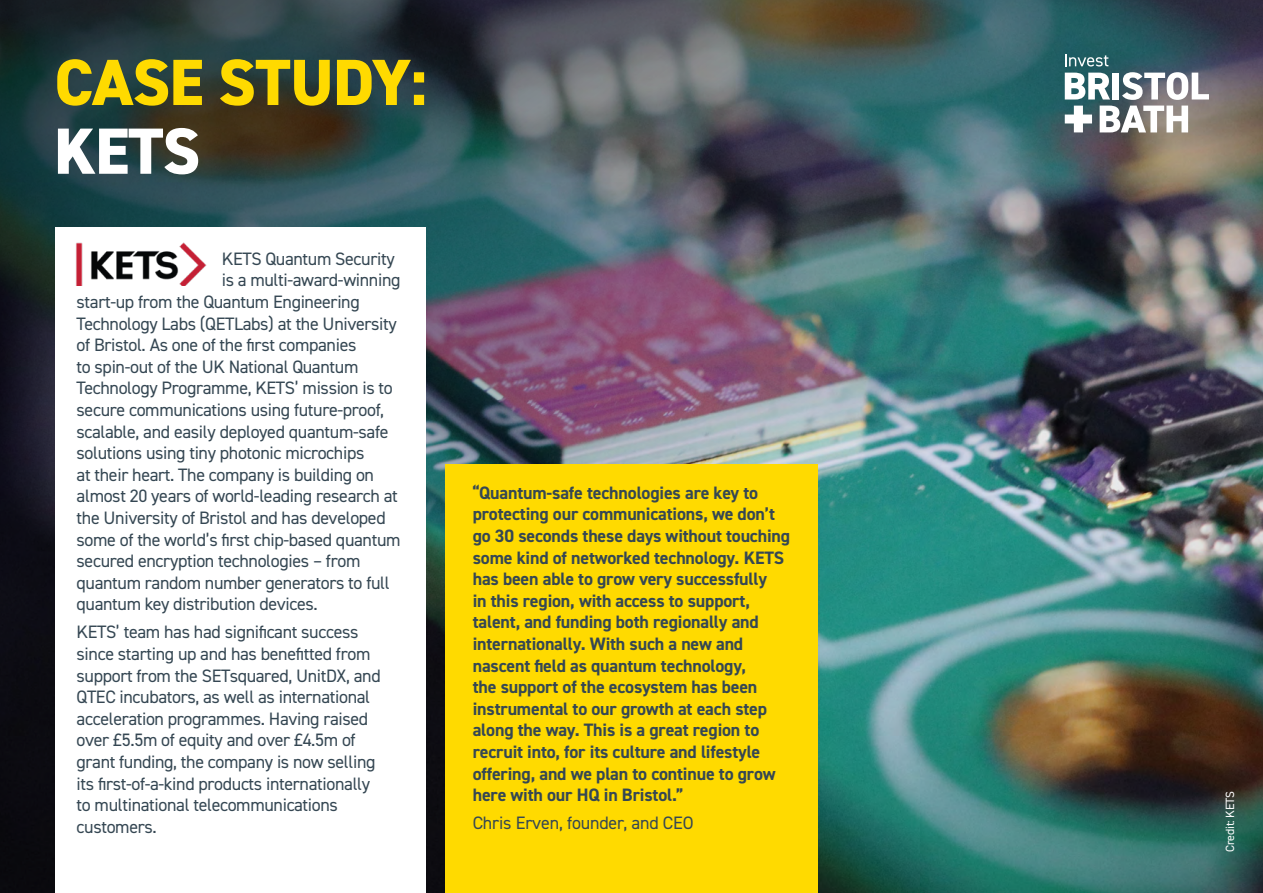
<style>
.page{position:relative;width:1263px;height:893px;background:#fff}
.page>*{position:absolute;margin:0;border:0;box-sizing:border-box;transform-origin:0 0}
.Headings{font:800 65.55px "DIN2014";letter-spacing:-.01em;color:#ffda00}
.Headings-2{font:800 65.55px "DIN2014";color:#fff}
.Body_copy{font:18px/21.6px "DIN2014";letter-spacing:-.02em;color:#354753}
.Body_copy-2{font:700 18px/21.6px "DIN2014";letter-spacing:-.01em;color:#354753}
.credit{font:12px "DIN2014";letter-spacing:-.02em;color:#fff}
</style>
<div class="page">
<img style="left:0;top:0;width:1263px;height:893px">
<div style="left:55px;top:227px;width:371px;height:666px;background:#fff"></div>
<div style="left:445px;top:465px;width:373px;height:428px;background:#ffda00"></div>
<svg style="left:1122px;top:72px;width:87px;height:28px"></svg>
<div style="left:1113px;top:73px;width:6px;height:27px;background:#fff"></div>
<svg style="left:1065px;top:73px;width:45px;height:27px"></svg>
<svg style="left:1065px;top:106px;width:27px;height:26px"></svg>
<svg style="left:1100px;top:106px;width:88px;height:26px"></svg>
<svg style="left:1065px;top:54px;width:43px;height:12px"></svg>
<img style="left:76px;top:242px;width:131px;height:44px">
<p class="Headings" style="left:54px;top:39px;width:374px">CASE STUDY:</p>
<p class="Headings-2" style="left:54px;top:108px;width:148px">KETS</p>
<p class="Body_copy" style="left:222px;top:247px;width:174px">KETS Quantum Security</p>
<p class="Body_copy" style="left:222px;top:269px;width:180px">is a multi-award-winning</p>
<p class="Body_copy" style="left:77px;top:291px;width:285px">start-up from the Quantum Engineering</p>
<p class="Body_copy" style="left:77px;top:312px;width:322px">Technology Labs (QETLabs) at the University</p>
<p class="Body_copy" style="left:77px;top:334px;width:281px">of Bristol. As one of the first companies</p>
<p class="Body_copy" style="left:77px;top:355px;width:283px">to spin-out of the UK National Quantum</p>
<p class="Body_copy" style="left:77px;top:377px;width:318px">Technology Programme, KETS’ mission is to</p>
<p class="Body_copy" style="left:77px;top:399px;width:309px">secure communications using future-proof,</p>
<p class="Body_copy" style="left:77px;top:420px;width:313px">scalable, and easily deployed quantum-safe</p>
<p class="Body_copy" style="left:77px;top:442px;width:289px">solutions using tiny photonic microchips</p>
<p class="Body_copy" style="left:77px;top:463px;width:299px">at their heart. The company is building on</p>
<p class="Body_copy" style="left:77px;top:485px;width:323px">almost 20 years of world-leading research at</p>
<p class="Body_copy" style="left:77px;top:507px;width:311px">the University of Bristol and has developed</p>
<p class="Body_copy" style="left:77px;top:528px;width:325px">some of the world’s first chip-based quantum</p>
<p class="Body_copy" style="left:77px;top:550px;width:285px">secured encryption technologies – from</p>
<p class="Body_copy" style="left:77px;top:571px;width:315px">quantum random number generators to full</p>
<p class="Body_copy" style="left:77px;top:593px;width:243px">quantum key distribution devices.</p>
<p class="Body_copy" style="left:77px;top:621px;width:306px">KETS’ team has had significant success since starting up and has benefitted from support from the SETsquared, UnitDX, and QTEC incubators, as well as international acceleration programmes. Having raised over £5.5m of equity and over £4.5m of grant funding, the company is now selling its first-of-a-kind products internationally to multinational telecommunications customers.</p>
<p class="Body_copy-2" style="left:473px;top:482px;width:319px">“Quantum-safe technologies are key to protecting our communications, we don’t go 30 seconds these days without touching some kind of networked technology. KETS has been able to grow very successfully<br>in this region, with access to support, talent, and funding both regionally and internationally. With such a new and nascent field as quantum technology,<br>the support of the ecosystem has been instrumental to our growth at each step along the way. This is a great region to recruit into, for its culture and lifestyle offering, and we plan to continue to grow here with our HQ in Bristol.”</p>
<p class="Body_copy" style="left:473px;top:812px;width:222px">Chris Erven, founder, and CEO</p>
<p class="credit" style="left:1222px;top:852px;width:62px;rotate:-90deg">Credit: KETS</p>
</div>
